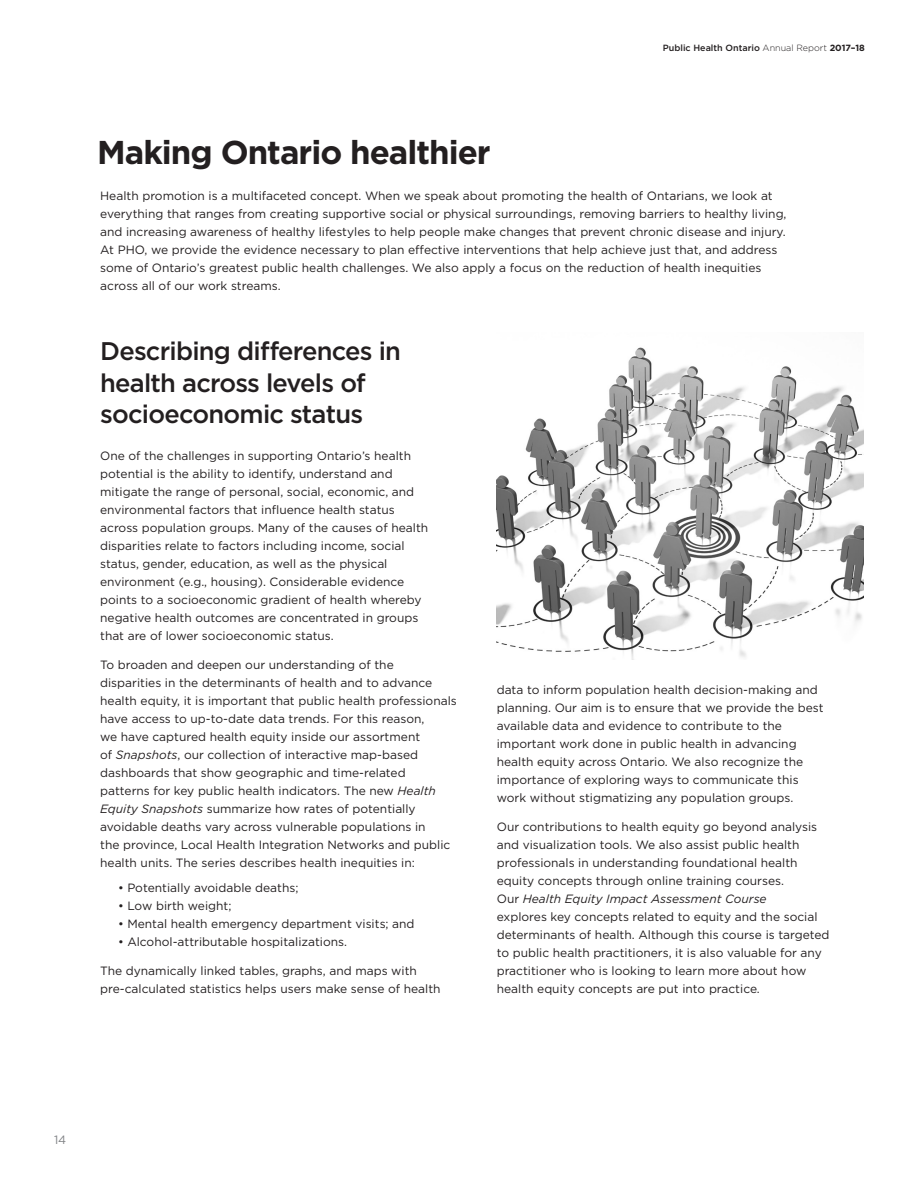
<style>
.page{position:relative;width:918px;height:1188px;background:#fff}
.page>*{position:absolute;margin:0;border:0;box-sizing:border-box;transform-origin:0 0}
.t1{font:700 33px "Gotham";letter-spacing:-.03em;color:#231f20}
.t2{font:500 25.5px/31.5px "Gotham";letter-spacing:-.03em;color:#231f20}
.t3{font:12px/18px "Gotham";color:#231f20}
.t4{font:12px "Gotham";color:#808285}
.t5{font:500 9px "Gotham";color:#231f20}
.s1{font-weight:300}
.s2{font-weight:700}
.s3{font-style:italic}
</style>
<div class="page">
<img style="left:497px;top:347px;width:367px;height:313px">
<p class="t1" style="left:97px;top:130px;width:395px">Making Ontario healthier</p>
<p class="t5" style="left:663px;top:42px;width:204px">Public Health Ontario <span class="s1">Annual Report</span> <span class="s2">2017–18</span></p>
<p class="t3" style="left:100px;top:187px;width:688px">Health promotion is a multifaceted concept. When we speak about promoting the health of Ontarians, we look at everything that ranges from creating supportive social or physical surroundings, removing barriers to healthy living, and increasing awareness of healthy lifestyles to help people make changes that prevent chronic disease and injury.<br>At PHO, we provide the evidence necessary to plan effective interventions that help achieve just that, and address some of Ontario’s greatest public health challenges. We also apply a focus on the reduction of health inequities across all of our work streams.</p>
<p class="t2" style="left:100px;top:335px;width:302px">Describing differences in health across levels of socioeconomic status</p>
<p class="t3" style="left:100px;top:447px;width:330px">One of the challenges in supporting Ontario’s health potential is the ability to identify, understand and mitigate the range of personal, social, economic, and environmental factors that influence health status across population groups. Many of the causes of health disparities relate to factors including income, social status, gender, education, as well as the physical environment (e.g., housing). Considerable evidence points to a socioeconomic gradient of health whereby negative health outcomes are concentrated in groups that are of lower socioeconomic status.</p>
<p class="t3" style="left:100px;top:656px;width:358px">To broaden and deepen our understanding of the disparities in the determinants of health and to advance health equity, it is important that public health professionals have access to up-to-date data trends. For this reason,<br>we have captured health equity inside our assortment<br>of <span class="s3">Snapshots</span>, our collection of interactive map-based dashboards that show geographic and time-related patterns for key public health indicators. The new <span class="s3">Health Equity Snapshots</span> summarize how rates of potentially avoidable deaths vary across vulnerable populations in<br>the province, Local Health Integration Networks and public health units. The series describes health inequities in:</p>
<p class="t3" style="left:118px;top:878px;width:182px">• Potentially avoidable deaths;</p>
<p class="t3" style="left:118px;top:896px;width:115px">• Low birth weight;</p>
<p class="t3" style="left:118px;top:914px;width:298px">• Mental health emergency department visits; and</p>
<p class="t3" style="left:118px;top:932px;width:231px">• Alcohol-attributable hospitalizations.</p>
<p class="t3" style="left:100px;top:961px;width:342px">The dynamically linked tables, graphs, and maps with pre-calculated statistics helps users make sense of health</p>
<p class="t3" style="left:497px;top:681px;width:328px">data to inform population health decision-making and planning. Our aim is to ensure that we provide the best available data and evidence to contribute to the important work done in public health in advancing health equity across Ontario. We also recognize the importance of exploring ways to communicate this work without stigmatizing any population groups.</p>
<p class="t3" style="left:497px;top:818px;width:334px">Our contributions to health equity go beyond analysis and visualization tools. We also assist public health professionals in understanding foundational health equity concepts through online training courses.<br>Our <span class="s3">Health Equity Impact Assessment Course<br></span>explores key concepts related to equity and the social determinants of health. Although this course is targeted to public health practitioners, it is also valuable for any practitioner who is looking to learn more about how health equity concepts are put into practice.</p>
<p class="t4" style="left:54px;top:1132px;width:14px">14</p>
</div>
